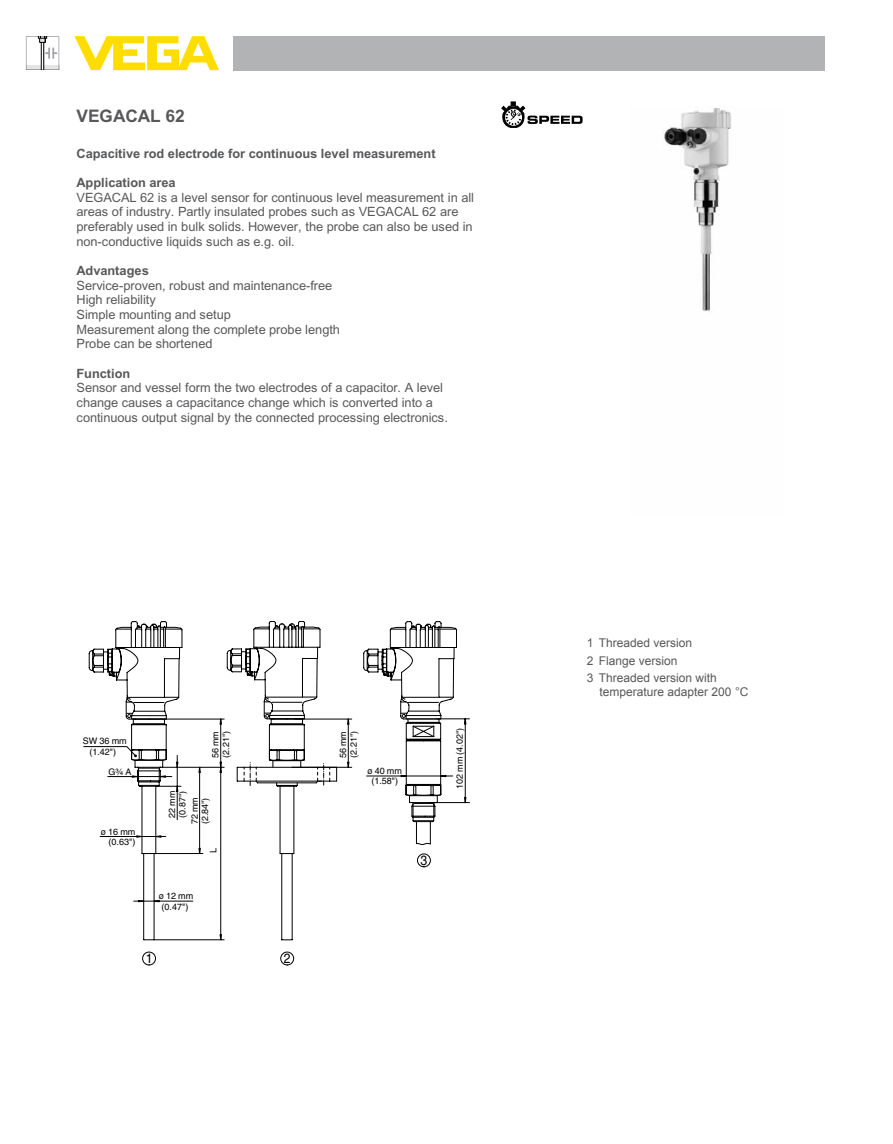
<style>
.page{position:relative;width:893px;height:1144px;background:#fff}
.page>*{position:absolute;margin:0;border:0;box-sizing:border-box;transform-origin:0 0}
.t1{font:700 17.25px "Arial";color:#57585a}
.t2{font:13.5px "Helvetica Linotype";color:#000;scale:.9 1}
.t3{font:12.75px/14.7px "Arial";letter-spacing:-.005em;color:#57585a}
.t4{font:700 12.75px "Arial";letter-spacing:-.005em;color:#57585a}
.t5{font:12px/17.7px "Arial";color:#58585a}
.t6{font:9px/10.5px "Helvetica Linotype";color:#000}
</style>
<div class="page">
<div style="left:234px;top:36px;width:591px;height:34px;background:#b1b3b4"></div>
<svg style="left:74px;top:36px;width:145px;height:34px"></svg>
<svg style="left:26px;top:37px;width:33px;height:33px"></svg>
<img style="left:663px;top:108px;width:69px;height:203px">
<div style="left:281px;top:952px;width:13px;height:13px;background:#fff;border:1px solid #000;border-radius:50%"></div>
<div style="left:142px;top:952px;width:14px;height:13px;background:#fff;border:1px solid #000;border-radius:50%"></div>
<svg style="left:83px;top:621px;width:374px;height:320px"></svg>
<svg style="left:502px;top:102px;width:81px;height:26px"></svg>
<h1 class="t1" style="left:77px;top:106px;width:110px">VEGACAL 62</h1>
<p class="t4" style="left:77px;top:146px;width:361px">Capacitive rod electrode for continuous level measurement</p>
<p class="t4" style="left:77px;top:175px;width:101px">Application area</p>
<p class="t3" style="left:77px;top:190px;width:399px">VEGACAL 62 is a level sensor for continuous level measurement in all areas of industry. Partly insulated probes such as VEGACAL 62 are preferably used in bulk solids. However, the probe can also be used in non-conductive liquids such as e.g. oil.</p>
<p class="t4" style="left:77px;top:263px;width:74px">Advantages</p>
<p class="t3" style="left:77px;top:278px;width:265px">Service-proven, robust and maintenance-free<br>High reliability<br>Simple mounting and setup<br>Measurement along the complete probe length<br>Probe can be shortened</p>
<p class="t4" style="left:77px;top:366px;width:55px">Function</p>
<p class="t3" style="left:77px;top:381px;width:373px">Sensor and vessel form the two electrodes of a capacitor. A level change causes a capacitance change which is converted into a continuous output signal by the connected processing electronics.</p>
<p class="t6" style="left:83px;top:736px;width:46px;text-align:center">SW 36 mm (1.42")</p>
<p class="t6" style="left:109px;top:767px;width:25px">G¾ A</p>
<p class="t6" style="left:101px;top:826px;width:36px;text-align:right">ø 16 mm (0.63")</p>
<p class="t6" style="left:210px;top:758px;width:29px;rotate:-90deg">56 mm (2.21")</p>
<p class="t6" style="left:338px;top:758px;width:29px;rotate:-90deg">56 mm (2.21")</p>
<p class="t6" style="left:167px;top:818px;width:29px;rotate:-90deg">22 mm (0.87")</p>
<p class="t6" style="left:189px;top:824px;width:29px;rotate:-90deg">72 mm (2.84")</p>
<p class="t6" style="left:367px;top:765px;width:36px;text-align:center">ø 40 mm (1.58")</p>
<p class="t6" style="left:208px;top:853px;width:6px;rotate:-90deg">L</p>
<p class="t6" style="left:159px;top:890px;width:36px;text-align:center">ø 12 mm (0.47")</p>
<p class="t2" style="left:146px;top:950px;width:9px">1</p>
<p class="t2" style="left:284px;top:950px;width:9px">2</p>
<p class="t2" style="left:421px;top:852px;width:9px">3</p>
<p class="t6" style="left:454px;top:789px;width:62px;rotate:-90deg">102 mm (4.02")</p>
<p class="t5" style="left:587px;top:634px;width:132px">1 Threaded version<br>2 Flange version<br>3 Threaded version with</p>
<p class="t5" style="left:600px;top:683px;width:150px">temperature adapter 200 °C</p>
</div>
